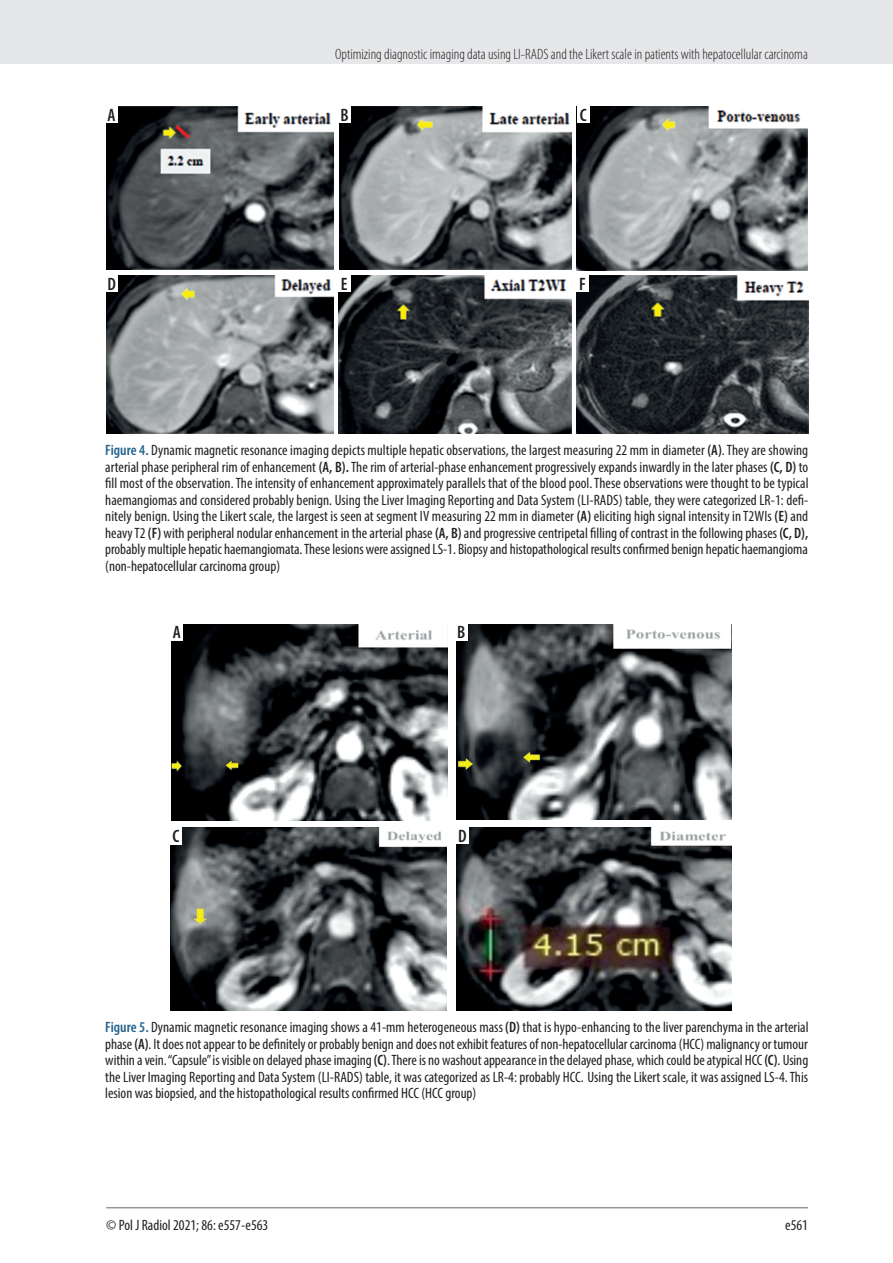
<style>
.page{position:relative;width:893px;height:1263px;background:#fff}
.page>*{position:absolute;margin:0;border:0;box-sizing:border-box;transform-origin:0 0}
.rycina_podpis{font:600 condensed 18px "Myriad Pro";color:#231f20}
.rycina_podpis-2{font:condensed 15px/16.5px "Myriad Pro";color:#231f20;text-align:justify}
.t1{font:300 condensed 15px "Myriad Pro";color:#231f20}
.s1{font-weight:600;color:#24648f}
.s2{font-weight:600}
</style>
<div class="page">
<div style="left:0;top:0;width:893px;height:64px;background:#e6e7e9"></div>
<hr style="left:106px;top:1207px;width:702px;height:1px;background:#939598">
<img style="left:106px;top:106px;width:228px;height:164px">
<img style="left:339px;top:106px;width:233px;height:164px">
<img style="left:577px;top:106px;width:231px;height:164px">
<img style="left:106px;top:275px;width:228px;height:159px">
<img style="left:339px;top:275px;width:233px;height:159px">
<img style="left:577px;top:275px;width:231px;height:159px">
<div style="left:105px;top:105px;width:13px;height:17px;background:#fff"></div>
<div style="left:105px;top:274px;width:13px;height:17px;background:#fff"></div>
<div style="left:338px;top:106px;width:13px;height:17px;background:#fff"></div>
<div style="left:338px;top:274px;width:13px;height:17px;background:#fff"></div>
<div style="left:577px;top:105px;width:13px;height:17px;background:#fff"></div>
<div style="left:576px;top:274px;width:13px;height:17px;background:#fff"></div>
<img style="left:171px;top:624px;width:276px;height:196px">
<img style="left:456px;top:624px;width:275px;height:196px">
<img style="left:171px;top:827px;width:275px;height:183px">
<img style="left:456px;top:827px;width:276px;height:183px">
<div style="left:171px;top:623px;width:12px;height:17px;background:#fff"></div>
<div style="left:170px;top:827px;width:12px;height:17px;background:#fff"></div>
<div style="left:455px;top:623px;width:13px;height:17px;background:#fff"></div>
<div style="left:456px;top:826px;width:13px;height:17px;background:#fff"></div>
<p class="rycina_podpis" style="left:108px;top:103px;width:10px">A</p>
<p class="rycina_podpis" style="left:107px;top:273px;width:10px">D</p>
<p class="t1" style="left:335px;top:45px;width:474px">Optimizing diagnostic imaging data using LI-RADS and the Likert scale in patients with hepatocellular carcinoma</p>
<p class="rycina_podpis" style="left:340px;top:104px;width:10px">B</p>
<p class="rycina_podpis" style="left:341px;top:273px;width:8px">E</p>
<p class="rycina_podpis" style="left:580px;top:103px;width:8px">C</p>
<p class="rycina_podpis" style="left:579px;top:273px;width:8px">F</p>
<p class="rycina_podpis-2" style="left:105px;top:442px;width:705px"><span class="s1">Figure 4.</span> Dynamic magnetic resonance imaging depicts multiple hepatic observations, the largest measuring 22 mm in diameter <span class="s2">(A)</span>. They are showing arterial phase peripheral rim of enhancement <span class="s2">(A, B).</span> The rim of arterial-phase enhancement progressively expands inwardly in the later phases <span class="s2">(C, D)</span> to fill most of the observation. The intensity of enhancement approximately parallels that of the blood pool. These observations were thought to be typical haemangiomas and considered probably benign. Using the Liver Imaging Reporting and Data System (LI-RADS) table, they were categorized LR-1: defi&shy;nitely benign. Using the Likert scale, the largest is seen at segment IV measuring 22 mm in diameter <span class="s2">(A)</span> eliciting high signal intensity in T2WIs <span class="s2">(E)</span> and heavy T2 <span class="s2">(F)</span> with peripheral nodular enhancement in the arterial phase <span class="s2">(A, B)</span> and progressive centripetal filling of contrast in the following phases <span class="s2">(C, D), </span>probably multiple hepatic haemangiomata. These lesions were assigned LS-1. Biopsy and histopathological results confirmed benign hepatic haemangioma (non-hepatocellular carcinoma group)</p>
<p class="rycina_podpis" style="left:173px;top:621px;width:10px">A</p>
<p class="rycina_podpis" style="left:172px;top:825px;width:8px">C</p>
<p class="rycina_podpis" style="left:457px;top:621px;width:10px">B</p>
<p class="rycina_podpis" style="left:458px;top:824px;width:10px">D</p>
<p class="rycina_podpis-2" style="left:105px;top:1019px;width:705px"><span class="s1">Figure 5.</span> Dynamic magnetic resonance imaging shows a 41-mm heterogeneous mass <span class="s2">(D)</span> that is hypo-enhancing to the liver parenchyma in the arterial phase <span class="s2">(A)</span>. It does not appear to be definitely or probably benign and does not exhibit features of non-hepatocellular carcinoma (HCC) malignancy or tumour within a vein. “Capsule” is visible on delayed phase imaging <span class="s2">(C)</span>. There is no washout appearance in the delayed phase, which could be atypical HCC <span class="s2">(C)</span>. Using the Liver Imaging Reporting and Data System (LI-RADS) table, it was categorized as LR-4: probably HCC. Using the Likert scale, it was assigned LS-4. This lesion was biopsied, and the histopathological results confirmed HCC (HCC group)</p>
<p class="rycina_podpis-2" style="left:106px;top:1216px;width:164px">© Pol J Radiol 2021; 86: e557-e563</p>
<p class="rycina_podpis-2" style="left:785px;top:1216px;width:24px">e561</p>
</div>
